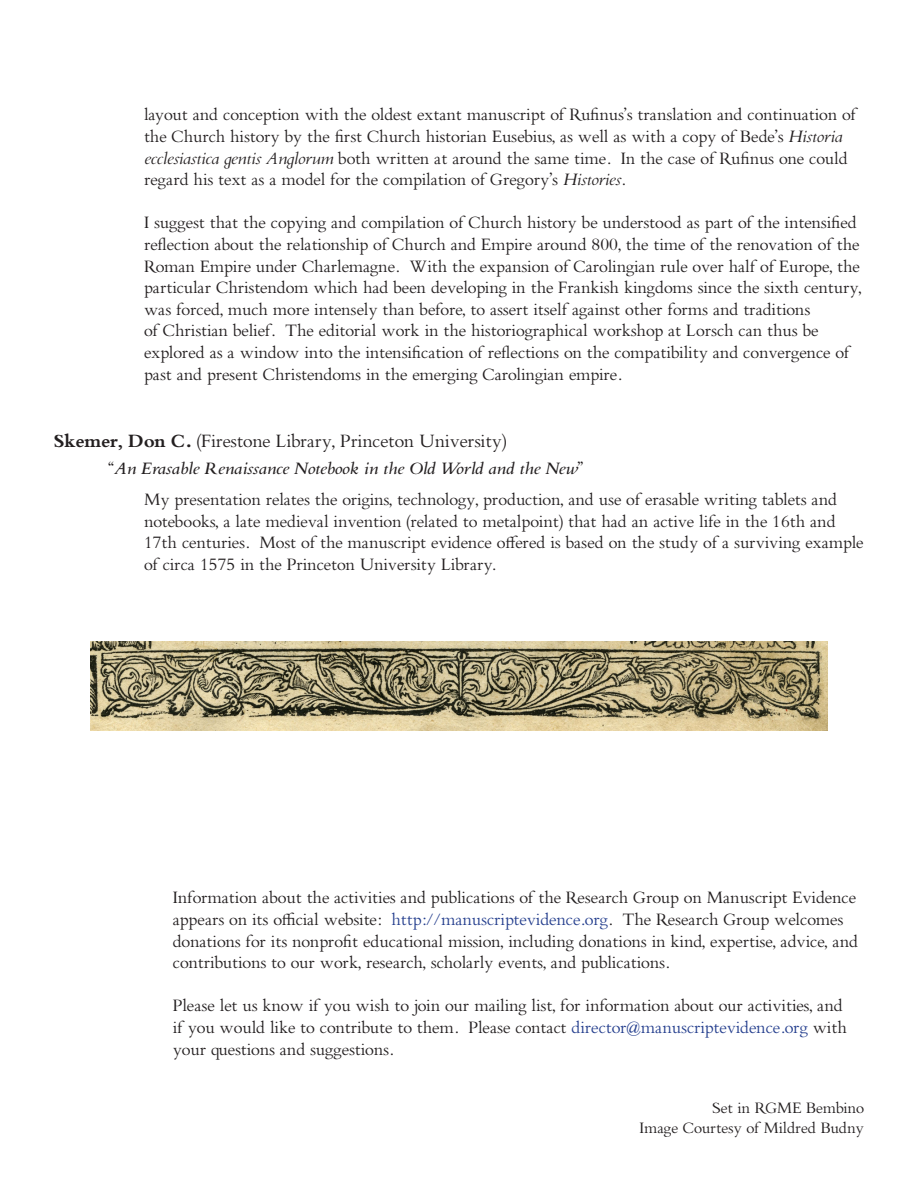
<style>
.page{position:relative;width:918px;height:1188px;background:#fff}
.page>*{position:absolute;margin:0;border:0;box-sizing:border-box;transform-origin:0 0}
.t1{font:19.5px "Bembino";color:#231f20}
.t2{font:18px/21.6px "Bembino";color:#231f20}
.t3{font:italic 500 18px "Bembino";color:#231f20}
.t4{font:16.5px "Bembino";color:#231f20}
.s1{font-style:italic}
.s2{font-weight:700}
.s3{font-weight:400;font-style:normal}
.s4{color:#253f8e}
</style>
<div class="page">
<img style="left:91px;top:642px;width:736px;height:89px">
<p class="t2" style="left:144px;top:105px;width:713px">layout and conception with the oldest extant manuscript of Rufinus’s translation and continuation of the Church history by the first Church historian Eusebius, as well as with a copy of Bede’s <span class="s1">Historia ecclesiastica gentis Anglorum</span> both written at around the same time. In the case of Rufinus one could regard his text as a model for the compilation of Gregory’s <span class="s1">Histories</span>.</p>
<p class="t2" style="left:144px;top:213px;width:719px">I suggest that the copying and compilation of Church history be understood as part of the intensified reflection about the relationship of Church and Empire around 800, the time of the renovation of the Roman Empire under Charlemagne. With the expansion of Carolingian rule over half of Europe, the particular Christendom which had been developing in the Frankish kingdoms since the sixth century, was forced, much more intensely than before, to assert itself against other forms and traditions<br>of Christian belief. The editorial work in the historiographical workshop at Lorsch can thus be explored as a window into the intensification of reflections on the compatibility and convergence of past and present Christendoms in the emerging Carolingian empire.</p>
<p class="t1" style="left:54px;top:428px;width:454px"><span class="s2">Skemer, Don C.</span> (Firestone Library, Princeton University)</p>
<p class="t3" style="left:108px;top:458px;width:477px"><span class="s3">“</span>An Erasable Renaissance Notebook in the Old World and the New<span class="s3">”</span></p>
<p class="t2" style="left:144px;top:489px;width:721px">My presentation relates the origins, technology, production, and use of erasable writing tablets and notebooks, a late medieval invention (related to metalpoint) that had an active life in the 16th and 17th centuries. Most of the manuscript evidence offered is based on the study of a surviving example of circa 1575 in the Princeton University Library.</p>
<p class="t2" style="left:173px;top:888px;width:687px">Information about the activities and publications of the Research Group on Manuscript Evidence appears on its official website: <span class="s4">http://manuscriptevidence.org</span>. The Research Group welcomes donations for its nonprofit educational mission, including donations in kind, expertise, advice, and contributions to our work, research, scholarly events, and publications.</p>
<p class="t2" style="left:173px;top:996px;width:675px">Please let us know if you wish to join our mailing list, for information about our activities, and if you would like to contribute to them. Please contact <span class="s4">director@manuscriptevidence.org</span> with your questions and suggestions.</p>
<p class="t4" style="left:713px;top:1096px;width:153px">Set in RGME Bembino</p>
<p class="t4" style="left:640px;top:1116px;width:226px">Image Courtesy of Mildred Budny</p>
</div>
